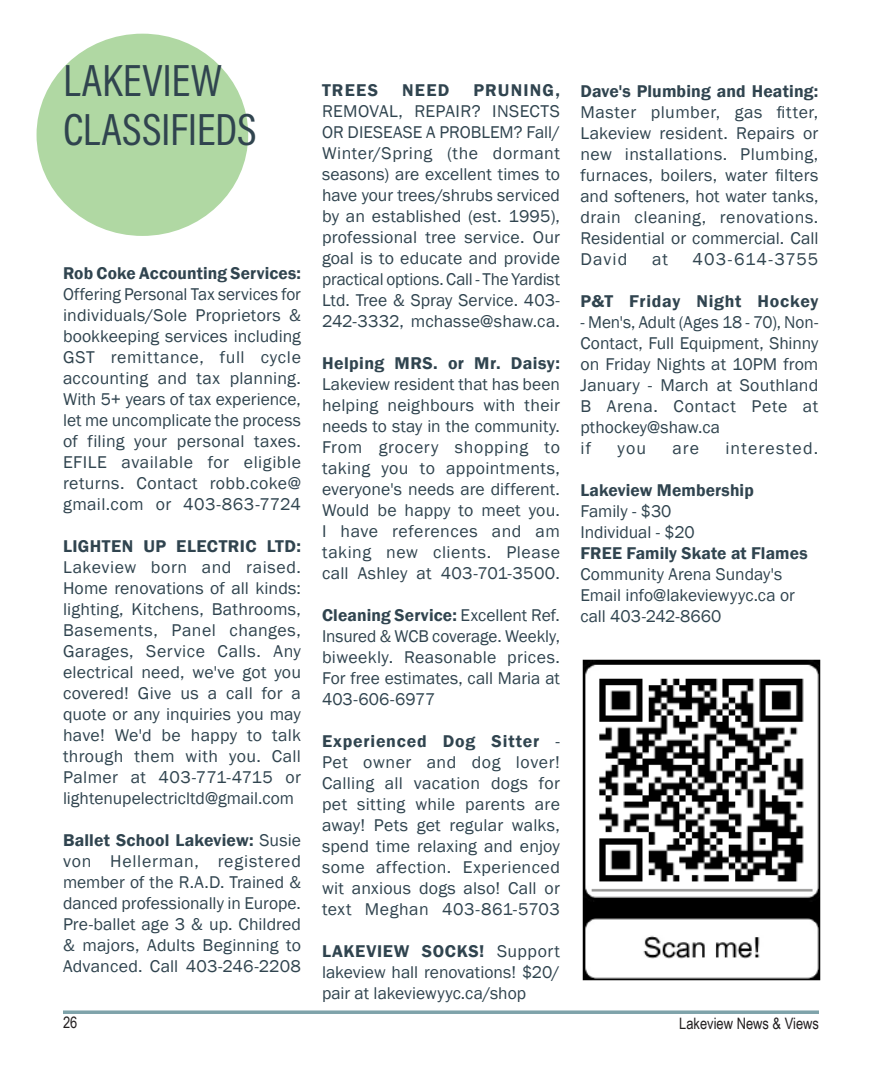
<style>
.page{position:relative;width:882px;height:1071px;background:#fff}
.page>*{position:absolute;margin:0;border:0;box-sizing:border-box;transform-origin:0 0}
.Headline_36_pt{font:45.5px "Acumin Variable Concept";color:#30444f}
.Body_Text__Classified{font:17.5px/21px "Franklin Gothic";letter-spacing:.01em;color:#30444f;text-align:justify}
.Body_Text__Classified-2{font:600 17.5px "Franklin Gothic";letter-spacing:.01em;color:#30444f}
.Body_Text__Classified-3{font:17.5px "Franklin Gothic";letter-spacing:.03em;color:#30444f}
.Body_Text__Classified-4{font:600 17.5px "Franklin Gothic";letter-spacing:.04em;color:#30444f}
.Body_Text__Classified-5{font:17.5px "Franklin Gothic";letter-spacing:.045em;color:#30444f}
.Body_Text__Classified-6{font:17.5px "Franklin Gothic";letter-spacing:.065em;color:#30444f}
.t1{font:15.75px "Arial Narrow";color:#231f20}
.s1{font-weight:600}
</style>
<div class="page">
<div style="left:37px;top:34px;width:211px;height:202px;background:#b0d8a3;border-radius:50%"></div>
<img style="left:582px;top:659px;width:239px;height:322px">
<svg style="left:63px;top:1010px;width:756px;height:4px;background:#8eaeb4"></svg>
<p class="Headline_36_pt" style="left:63px;top:49px;width:161px">LAKEVIEW</p>
<p class="Headline_36_pt" style="left:63px;top:98px;width:195px">CLASSIFIEDS</p>
<p class="Body_Text__Classified" style="left:63px;top:263px;width:240px"><span class="s1">Rob Coke Accounting Services:<br></span>Offering Personal Tax services for individuals/Sole Proprietors &amp; bookkeeping services including GST remittance, full cycle accounting and tax planning.<br>With 5+ years of tax experience, let me uncomplicate the process of filing your personal taxes.<br>EFILE available for eligible returns. Contact robb.coke@ gmail.com or 403-863-7724</p>
<p class="Body_Text__Classified" style="left:63px;top:536px;width:240px"><span class="s1">LIGHTEN UP ELECTRIC LTD:<br></span>Lakeview born and raised.<br>Home renovations of all kinds: lighting, Kitchens, Bathrooms, Basements, Panel changes, Garages, Service Calls. Any electrical need, we've got you covered! Give us a call for a quote or any inquiries you may have! We'd be happy to talk through them with you. Call Palmer at 403-771-4715 or lightenupelectricltd@gmail.com</p>
<p class="Body_Text__Classified" style="left:63px;top:830px;width:240px"><span class="s1">Ballet School Lakeview:</span> Susie von Hellerman, registered member of the R.A.D. Trained &amp; danced professionally in Europe.<br>Pre-ballet age 3 &amp; up. Childred &amp; majors, Adults Beginning to Advanced. Call 403-246-2208</p>
<p class="Body_Text__Classified-2" style="left:322px;top:80px;width:58px">TREES</p>
<p class="Body_Text__Classified-2" style="left:402px;top:80px;width:49px">NEED</p>
<p class="Body_Text__Classified" style="left:322px;top:80px;width:240px;text-indent:151px"><span class="s1">PRUNING, </span>REMOVAL, REPAIR? INSECTS OR DIESEASE A PROBLEM? Fall/ Winter/Spring (the dormant seasons) are excellent times to have your trees/shrubs serviced by an established (est. 1995), professional tree service. Our goal is to educate and provide practical options. Call - The Yardist Ltd. Tree &amp; Spray Service. 403- 242-3332, mchasse@shaw.ca.</p>
<p class="Body_Text__Classified" style="left:322px;top:353px;width:240px"><span class="s1">Helping MRS. or Mr. Daisy:<br></span>Lakeview resident that has been helping neighbours with their needs to stay in the community.<br>From grocery shopping to taking you to appointments, everyone's needs are different.<br>Would be happy to meet you.<br>I have references and am taking new clients. Please call Ashley at 403-701-3500.</p>
<p class="Body_Text__Classified" style="left:322px;top:605px;width:240px"><span class="s1">Cleaning Service:</span> Excellent Ref.<br>Insured &amp; WCB coverage. Weekly, biweekly. Reasonable prices.<br>For free estimates, call Maria at 403-606-6977</p>
<p class="Body_Text__Classified" style="left:322px;top:731px;width:240px"><span class="s1">Experienced Dog Sitter</span> - Pet owner and dog lover!<br>Calling all vacation dogs for pet sitting while parents are away! Pets get regular walks, spend time relaxing and enjoy some affection. Experienced</p>
<p class="Body_Text__Classified" style="left:322px;top:878px;width:240px">wit anxious dogs also! Call or text Meghan 403-861-5703</p>
<p class="Body_Text__Classified" style="left:322px;top:941px;width:240px"><span class="s1">LAKEVIEW SOCKS!</span> Support lakeview hall renovations! $20/ pair at lakeviewyyc.ca/shop</p>
<p class="Body_Text__Classified-2" style="left:580px;top:81px;width:239px">Dave's Plumbing and Heating:</p>
<p class="Body_Text__Classified-3" style="left:580px;top:102px;width:239px">Master plumber, gas fitter,</p>
<p class="Body_Text__Classified" style="left:580px;top:124px;width:240px">Lakeview resident. Repairs or</p>
<p class="Body_Text__Classified" style="left:580px;top:145px;width:240px">new installations. Plumbing,</p>
<p class="Body_Text__Classified" style="left:580px;top:166px;width:240px">furnaces, boilers, water filters</p>
<p class="Body_Text__Classified" style="left:580px;top:187px;width:240px">and softeners, hot water tanks,</p>
<p class="Body_Text__Classified" style="left:580px;top:208px;width:240px">drain cleaning, renovations.</p>
<p class="Body_Text__Classified" style="left:580px;top:229px;width:240px">Residential or commercial. Call</p>
<p class="Body_Text__Classified" style="left:580px;top:250px;width:48px">David</p>
<p class="Body_Text__Classified" style="left:652px;top:250px;width:18px">at</p>
<p class="Body_Text__Classified-5" style="left:693px;top:249px;width:127px">403-614-3755</p>
<p class="Body_Text__Classified-4" style="left:580px;top:291px;width:239px">P&amp;T Friday Night Hockey</p>
<p class="Body_Text__Classified" style="left:580px;top:313px;width:240px">- Men's, Adult (Ages 18 - 70), Non-Contact, Full Equipment, Shinny on Friday Nights at 10PM from January - March at Southland B Arena. Contact Pete at</p>
<p class="Body_Text__Classified" style="left:580px;top:418px;width:141px">pthockey@shaw.ca if</p>
<p class="Body_Text__Classified" style="left:617px;top:439px;width:30px">you</p>
<p class="Body_Text__Classified" style="left:672px;top:439px;width:28px">are</p>
<p class="Body_Text__Classified-6" style="left:725px;top:438px;width:95px">interested.</p>
<p class="Body_Text__Classified-2" style="left:580px;top:480px;width:175px">Lakeview Membership</p>
<p class="Body_Text__Classified" style="left:580px;top:502px;width:93px">Family - $30</p>
<p class="Body_Text__Classified" style="left:580px;top:523px;width:116px">Individual - $20</p>
<p class="Body_Text__Classified" style="left:580px;top:544px;width:229px;text-align:left"><span class="s1">FREE Family Skate at Flames<br></span>Community Arena Sunday's<br>Email info@lakeviewyyc.ca or call 403-242-8660</p>
<p class="t1" style="left:63px;top:1011px;width:16px">26</p>
<p class="t1" style="left:679px;top:1012px;width:141px">Lakeview News &amp; Views</p>
</div>
